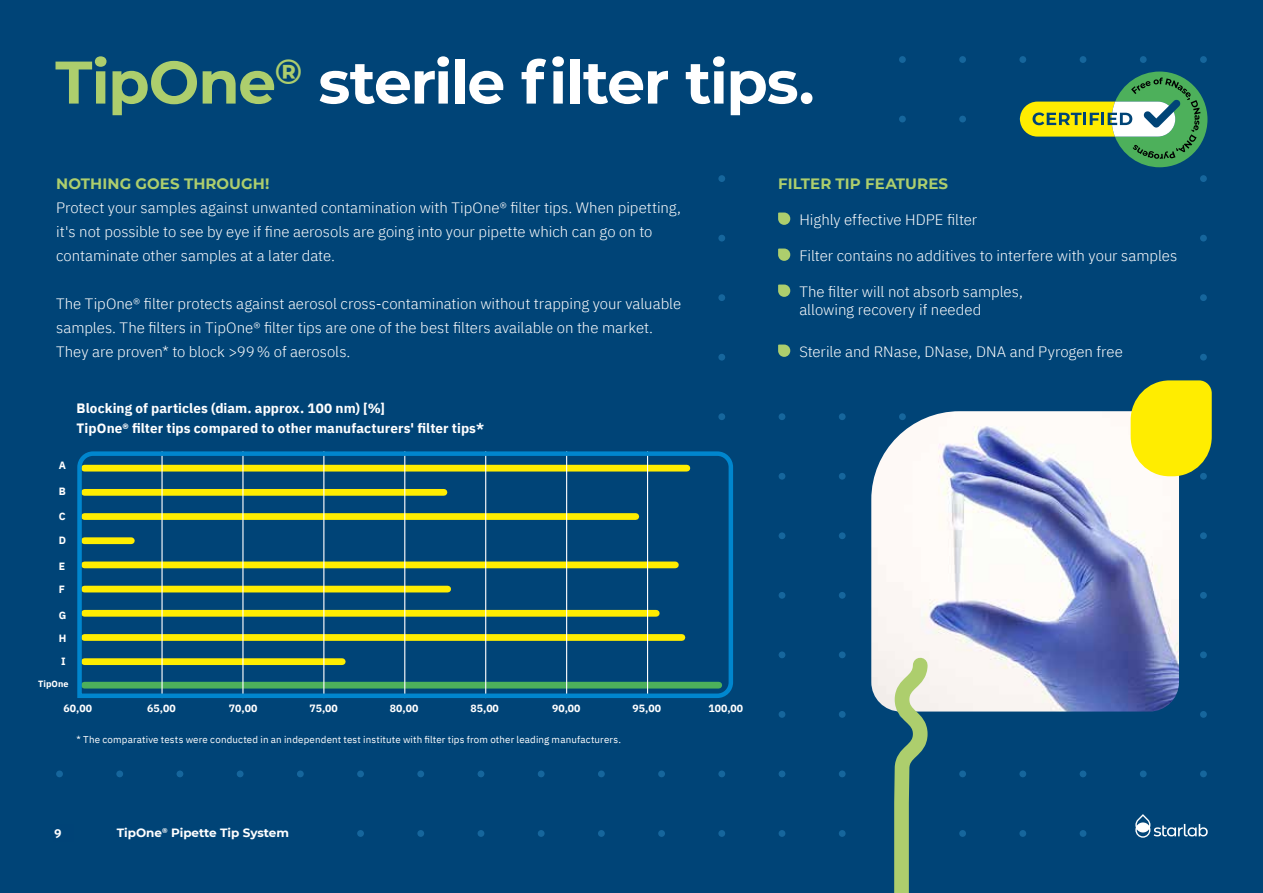
<style>
.page{position:relative;width:1263px;height:893px;background:#047}
.page>*{position:absolute;margin:0;border:0;box-sizing:border-box;transform-origin:0 0}
.t1{font:700 60px "Montserrat";letter-spacing:-.025em;color:#fff}
.t2{font:300 15px/24px "IBM Plex Sans";color:#fff}
.t3{font:700 15px "Montserrat";letter-spacing:.005em;color:#adce6d}
.t4{font:700 13.5px/19.5px "IBM Plex Sans";letter-spacing:.005em;color:#fff}
.t5{font:700 13.5px "Drive";color:#fff}
.t6{font:700 12px "Montserrat";color:#fff}
.t7{font:700 10.5px "IBM Plex Sans";color:#fff}
.t8{font:9.75px "IBM Plex Sans";letter-spacing:.015em;color:#fff}
.t9{font:700 9px "IBM Plex Sans";color:#fff}
.s1{color:#adce6d}
.s2{font-family:"Montserrat";font-weight:700;color:#adce6d}
</style>
<div class="page">
<div style="left:899px;top:56px;width:7px;height:7px;background:#16669c;border-radius:50%"></div>
<div style="left:959px;top:56px;width:7px;height:7px;background:#16669c;border-radius:50%"></div>
<div style="left:1019px;top:56px;width:7px;height:7px;background:#16669c;border-radius:50%"></div>
<div style="left:1080px;top:56px;width:6px;height:7px;background:#16669c;border-radius:50%"></div>
<div style="left:1140px;top:56px;width:7px;height:7px;background:#16669c;border-radius:50%"></div>
<div style="left:1200px;top:56px;width:7px;height:7px;background:#16669c;border-radius:50%"></div>
<div style="left:899px;top:116px;width:7px;height:6px;background:#16669c;border-radius:50%"></div>
<div style="left:959px;top:116px;width:7px;height:6px;background:#16669c;border-radius:50%"></div>
<div style="left:1019px;top:116px;width:7px;height:6px;background:#0b5280;border-radius:50%"></div>
<div style="left:718px;top:175px;width:7px;height:7px;background:#16669c;border-radius:50%"></div>
<div style="left:1200px;top:175px;width:7px;height:7px;background:#16669c;border-radius:50%"></div>
<div style="left:718px;top:235px;width:7px;height:7px;background:#16669c;border-radius:50%"></div>
<div style="left:1200px;top:235px;width:7px;height:7px;background:#16669c;border-radius:50%"></div>
<div style="left:718px;top:294px;width:7px;height:7px;background:#16669c;border-radius:50%"></div>
<div style="left:1200px;top:294px;width:7px;height:7px;background:#16669c;border-radius:50%"></div>
<div style="left:718px;top:354px;width:7px;height:7px;background:#16669c;border-radius:50%"></div>
<div style="left:1200px;top:354px;width:7px;height:7px;background:#16669c;border-radius:50%"></div>
<div style="left:718px;top:413px;width:7px;height:7px;background:#16669c;border-radius:50%"></div>
<div style="left:779px;top:413px;width:6px;height:7px;background:#16669c;border-radius:50%"></div>
<div style="left:839px;top:413px;width:7px;height:7px;background:#16669c;border-radius:50%"></div>
<div style="left:779px;top:473px;width:6px;height:7px;background:#16669c;border-radius:50%"></div>
<div style="left:839px;top:473px;width:7px;height:7px;background:#16669c;border-radius:50%"></div>
<div style="left:1200px;top:473px;width:7px;height:7px;background:#16669c;border-radius:50%"></div>
<div style="left:779px;top:532px;width:6px;height:7px;background:#16669c;border-radius:50%"></div>
<div style="left:839px;top:532px;width:7px;height:7px;background:#16669c;border-radius:50%"></div>
<div style="left:1200px;top:532px;width:7px;height:7px;background:#16669c;border-radius:50%"></div>
<div style="left:779px;top:592px;width:6px;height:7px;background:#16669c;border-radius:50%"></div>
<div style="left:839px;top:592px;width:7px;height:7px;background:#16669c;border-radius:50%"></div>
<div style="left:1200px;top:592px;width:7px;height:7px;background:#16669c;border-radius:50%"></div>
<div style="left:779px;top:651px;width:6px;height:7px;background:#16669c;border-radius:50%"></div>
<div style="left:839px;top:651px;width:7px;height:7px;background:#16669c;border-radius:50%"></div>
<div style="left:1200px;top:651px;width:7px;height:7px;background:#16669c;border-radius:50%"></div>
<div style="left:779px;top:711px;width:6px;height:7px;background:#16669c;border-radius:50%"></div>
<div style="left:839px;top:711px;width:7px;height:7px;background:#16669c;border-radius:50%"></div>
<div style="left:1200px;top:711px;width:7px;height:7px;background:#16669c;border-radius:50%"></div>
<div style="left:56px;top:770px;width:7px;height:7px;background:#16669c;border-radius:50%"></div>
<div style="left:116px;top:770px;width:7px;height:7px;background:#16669c;border-radius:50%"></div>
<div style="left:177px;top:770px;width:6px;height:7px;background:#16669c;border-radius:50%"></div>
<div style="left:237px;top:770px;width:7px;height:7px;background:#16669c;border-radius:50%"></div>
<div style="left:297px;top:770px;width:7px;height:7px;background:#16669c;border-radius:50%"></div>
<div style="left:357px;top:770px;width:7px;height:7px;background:#16669c;border-radius:50%"></div>
<div style="left:417px;top:770px;width:7px;height:7px;background:#16669c;border-radius:50%"></div>
<div style="left:478px;top:770px;width:6px;height:7px;background:#16669c;border-radius:50%"></div>
<div style="left:538px;top:770px;width:7px;height:7px;background:#16669c;border-radius:50%"></div>
<div style="left:598px;top:770px;width:7px;height:7px;background:#16669c;border-radius:50%"></div>
<div style="left:658px;top:770px;width:7px;height:7px;background:#16669c;border-radius:50%"></div>
<div style="left:718px;top:770px;width:7px;height:7px;background:#16669c;border-radius:50%"></div>
<div style="left:779px;top:770px;width:6px;height:7px;background:#16669c;border-radius:50%"></div>
<div style="left:839px;top:770px;width:7px;height:7px;background:#16669c;border-radius:50%"></div>
<div style="left:959px;top:770px;width:7px;height:7px;background:#16669c;border-radius:50%"></div>
<div style="left:1019px;top:770px;width:7px;height:7px;background:#16669c;border-radius:50%"></div>
<div style="left:1080px;top:770px;width:6px;height:7px;background:#16669c;border-radius:50%"></div>
<div style="left:1140px;top:770px;width:7px;height:7px;background:#16669c;border-radius:50%"></div>
<div style="left:1200px;top:770px;width:7px;height:7px;background:#16669c;border-radius:50%"></div>
<div style="left:357px;top:830px;width:7px;height:7px;background:#16669c;border-radius:50%"></div>
<div style="left:417px;top:830px;width:7px;height:7px;background:#16669c;border-radius:50%"></div>
<div style="left:478px;top:830px;width:6px;height:7px;background:#16669c;border-radius:50%"></div>
<div style="left:538px;top:830px;width:7px;height:7px;background:#16669c;border-radius:50%"></div>
<div style="left:598px;top:830px;width:7px;height:7px;background:#16669c;border-radius:50%"></div>
<div style="left:658px;top:830px;width:7px;height:7px;background:#16669c;border-radius:50%"></div>
<div style="left:718px;top:830px;width:7px;height:7px;background:#16669c;border-radius:50%"></div>
<div style="left:779px;top:830px;width:6px;height:7px;background:#16669c;border-radius:50%"></div>
<div style="left:839px;top:830px;width:7px;height:7px;background:#16669c;border-radius:50%"></div>
<div style="left:959px;top:830px;width:7px;height:7px;background:#16669c;border-radius:50%"></div>
<div style="left:1019px;top:830px;width:7px;height:7px;background:#16669c;border-radius:50%"></div>
<div style="left:1080px;top:830px;width:6px;height:7px;background:#16669c;border-radius:50%"></div>
<svg style="left:1135px;top:814px;width:73px;height:24px"></svg>
<svg style="left:778px;top:213px;width:12px;height:12px"></svg>
<svg style="left:778px;top:249px;width:12px;height:12px"></svg>
<svg style="left:778px;top:285px;width:12px;height:12px"></svg>
<svg style="left:778px;top:345px;width:12px;height:12px"></svg>
<svg style="left:77px;top:451px;width:656px;height:248px"></svg>
<svg style="left:1020px;top:72px;width:187px;height:95px"></svg>
<img style="left:871px;top:411px;width:308px;height:300px">
<svg style="left:1131px;top:380px;width:81px;height:96px;background:#e7dd15"></svg>
<svg style="left:887px;top:650px;width:48px;height:243px"></svg>
<p class="t1" style="left:55px;top:39px;width:761px"><span class="s1">TipOne</span><sup>®</sup> sterile filter tips.</p>
<p class="t2" style="left:56px;top:170px;width:626px"><span class="s2">NOTHING GOES THROUGH!<br></span>Protect your samples against unwanted contamination with TipOne® filter tips. When pipetting, it's not possible to see by eye if fine aerosols are going into your pipette which can go on to contaminate other samples at a later date.</p>
<p class="t2" style="left:56px;top:290px;width:627px">The TipOne® filter protects against aerosol cross-contamination without trapping your valuable samples. The filters in TipOne® filter tips are one of the best filters available on the market.<br>They are proven* to block &gt;99% of aerosols.</p>
<p class="t4" style="left:77px;top:397px;width:409px">Blocking of particles (diam. approx. 100 nm) [%]<br>TipOne® filter tips compared to other manufacturers' filter tips*</p>
<p class="t7" style="left:59px;top:457px;width:9px">A</p>
<p class="t7" style="left:59px;top:483px;width:9px">B</p>
<p class="t7" style="left:59px;top:508px;width:8px">C</p>
<p class="t7" style="left:59px;top:532px;width:9px">D</p>
<p class="t7" style="left:59px;top:558px;width:8px">E</p>
<p class="t7" style="left:59px;top:581px;width:8px">F</p>
<p class="t7" style="left:59px;top:607px;width:9px">G</p>
<p class="t7" style="left:59px;top:630px;width:9px">H</p>
<p class="t7" style="left:61px;top:652px;width:6px">I</p>
<p class="t9" style="left:38px;top:676px;width:32px">TipOne</p>
<p class="t7" style="left:64px;top:700px;width:30px">60,00</p>
<p class="t7" style="left:147px;top:700px;width:30px">65,00</p>
<p class="t7" style="left:229px;top:700px;width:30px">70,00</p>
<p class="t7" style="left:309px;top:700px;width:30px">75,00</p>
<p class="t7" style="left:390px;top:700px;width:30px">80,00</p>
<p class="t7" style="left:470px;top:700px;width:30px">85,00</p>
<p class="t7" style="left:552px;top:700px;width:30px">90,00</p>
<p class="t7" style="left:633px;top:700px;width:30px">95,00</p>
<p class="t7" style="left:708px;top:700px;width:36px">100,00</p>
<p class="t8" style="left:77px;top:732px;width:546px">* The comparative tests were conducted in an independent test institute with filter tips from other leading manufacturers.</p>
<p class="t6" style="left:57px;top:824px;width:14px">18</p>
<p class="t5" style="left:54px;top:825px;width:9px">9</p>
<p class="t6" style="left:117px;top:824px;width:174px">TipOne<sup>®</sup> Pipette Tip System</p>
<p class="t3" style="left:778px;top:173px;width:172px">FILTER TIP FEATURES</p>
<p class="t2" style="left:799px;top:206px;width:179px">Highly effective HDPE filter</p>
<p class="t2" style="left:799px;top:242px;width:379px">Filter contains no additives to interfere with your samples</p>
<p class="t2" style="left:799px;top:281px;width:225px;line-height:18px">The filter will not absorb samples, allowing recovery if needed</p>
<p class="t2" style="left:799px;top:338px;width:325px">Sterile and RNase, DNase, DNA and Pyrogen free</p>
</div>
